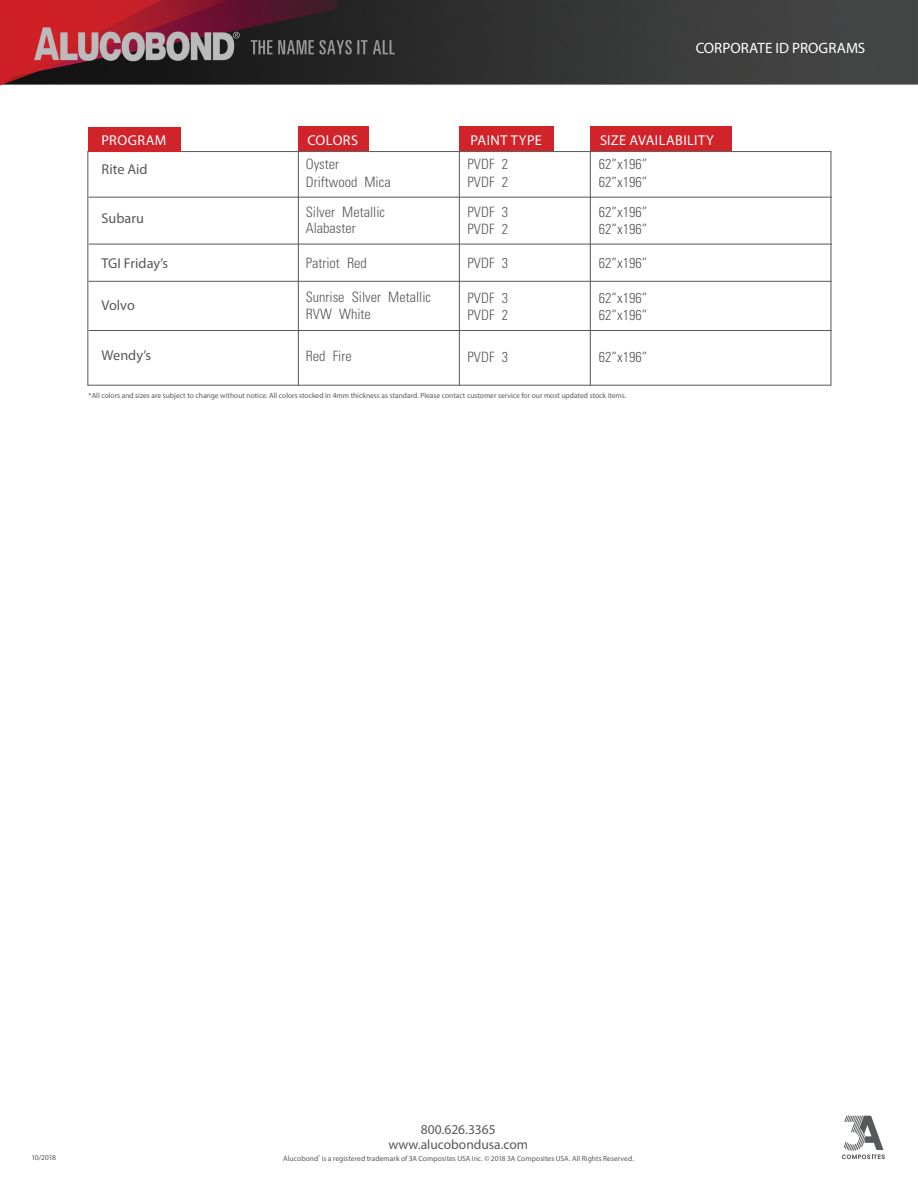
<style>
.page{position:relative;width:918px;height:1188px;background:#fff}
.page>*{position:absolute;margin:0;border:0;box-sizing:border-box;transform-origin:0 0}
.body_copy{font:15px "Myriad Pro";letter-spacing:.005em;color:#fff}
.t1{font:300 condensed 14.25px "Univers";color:#57585a}
.economics_bold{font:14.25px "Myriad Pro";letter-spacing:.025em;color:#fff}
.t2{font:14.25px "Myriad Pro";color:#57585a}
.chip_name_w_number{font:13.5px "Myriad Pro";color:#57585a}
.economics_copy{font:13.5px "Myriad Pro";color:#57585a}
.economics_copy-2{font:7.5px "Myriad Pro";color:#57585a}
</style>
<div class="page">
<img style="left:0;top:0;width:918px;height:386px">
<div style="left:87px;top:151px;width:744px;height:235px;border:1px solid #57585a"></div>
<hr style="left:89px;top:244px;width:743px;height:1px;background:#57585a">
<hr style="left:590px;top:151px;width:1px;height:234px;background:#57585a">
<hr style="left:298px;top:151px;width:1px;height:235px;background:#57585a">
<svg style="left:842px;top:1116px;width:43px;height:43px"></svg>
<div style="left:88px;top:127px;width:92px;height:24px;background:#d1232a"></div>
<div style="left:298px;top:127px;width:70px;height:24px;background:#d1232a"></div>
<div style="left:590px;top:127px;width:141px;height:24px;background:#d1232a"></div>
<hr style="left:89px;top:281px;width:743px;height:1px;background:#57585a">
<div style="left:459px;top:127px;width:95px;height:24px;background:#d1232a"></div>
<hr style="left:459px;top:151px;width:1px;height:235px;background:#57585a">
<hr style="left:89px;top:197px;width:743px;height:1px;background:#57585a">
<hr style="left:89px;top:330px;width:743px;height:1px;background:#57585a">
<p class="body_copy" style="left:696px;top:39px;width:171px">CORPORATE ID PROGRAMS</p>
<p class="economics_bold" style="left:102px;top:132px;width:66px">PROGRAM</p>
<p class="economics_bold" style="left:307px;top:132px;width:52px">COLORS</p>
<p class="economics_bold" style="left:600px;top:131px;width:115px">SIZE AVAILABILITY</p>
<p class="economics_bold" style="left:470px;top:132px;width:73px">PAINT TYPE</p>
<p class="t1" style="left:468px;top:156px;width:42px">PVDF 2</p>
<p class="t1" style="left:468px;top:173px;width:42px">PVDF 2</p>
<p class="t1" style="left:468px;top:203px;width:42px">PVDF 3</p>
<p class="t1" style="left:468px;top:220px;width:42px">PVDF 2</p>
<p class="t1" style="left:468px;top:255px;width:42px">PVDF 3</p>
<p class="t1" style="left:468px;top:289px;width:42px">PVDF 3</p>
<p class="t1" style="left:468px;top:307px;width:42px">PVDF 2</p>
<p class="t1" style="left:468px;top:349px;width:42px">PVDF 3</p>
<p class="t1" style="left:306px;top:156px;width:35px">Oyster</p>
<p class="t1" style="left:306px;top:173px;width:86px">Driftwood Mica</p>
<p class="t1" style="left:306px;top:203px;width:81px">Silver Metallic</p>
<p class="t1" style="left:306px;top:220px;width:52px">Alabaster</p>
<p class="t1" style="left:306px;top:254px;width:63px">Patriot Red</p>
<p class="t1" style="left:306px;top:289px;width:127px">Sunrise Silver Metallic</p>
<p class="t1" style="left:306px;top:306px;width:67px">RVW White</p>
<p class="t1" style="left:306px;top:348px;width:48px">Red Fire</p>
<p class="t1" style="left:599px;top:156px;width:50px">62”x196”</p>
<p class="t1" style="left:599px;top:173px;width:50px">62”x196”</p>
<p class="t1" style="left:599px;top:203px;width:50px">62”x196”</p>
<p class="t1" style="left:599px;top:220px;width:50px">62”x196”</p>
<p class="t1" style="left:599px;top:255px;width:50px">62”x196”</p>
<p class="t1" style="left:599px;top:289px;width:50px">62”x196”</p>
<p class="t1" style="left:599px;top:307px;width:50px">62”x196”</p>
<p class="t1" style="left:599px;top:349px;width:50px">62”x196”</p>
<p class="t2" style="left:102px;top:160px;width:48px">Rite Aid</p>
<p class="t2" style="left:102px;top:210px;width:44px">Subaru</p>
<p class="t2" style="left:102px;top:255px;width:68px">TGI Friday’s</p>
<p class="t2" style="left:102px;top:297px;width:35px">Volvo</p>
<p class="t2" style="left:102px;top:346px;width:51px">Wendy’s</p>
<p class="economics_copy-2" style="left:89px;top:391px;width:539px">*All colors and sizes are subject to change without notice. All colors stocked in 4mm thickness as standard. Please contact customer service for our most updated stock items.</p>
<p class="economics_copy-2" style="left:31px;top:1153px;width:26px">10/2018</p>
<p class="economics_copy" style="left:421px;top:1121px;width:76px">800.626.3365</p>
<p class="chip_name_w_number" style="left:388px;top:1136px;width:141px">www.alucobondusa.com</p>
<p class="economics_copy-2" style="left:283px;top:1154px;width:352px">Alucobond<sup>®</sup> is a registered trademark of 3A Composites USA Inc. © 2018 3A Composites USA. All Rights Reserved.</p>
</div>
